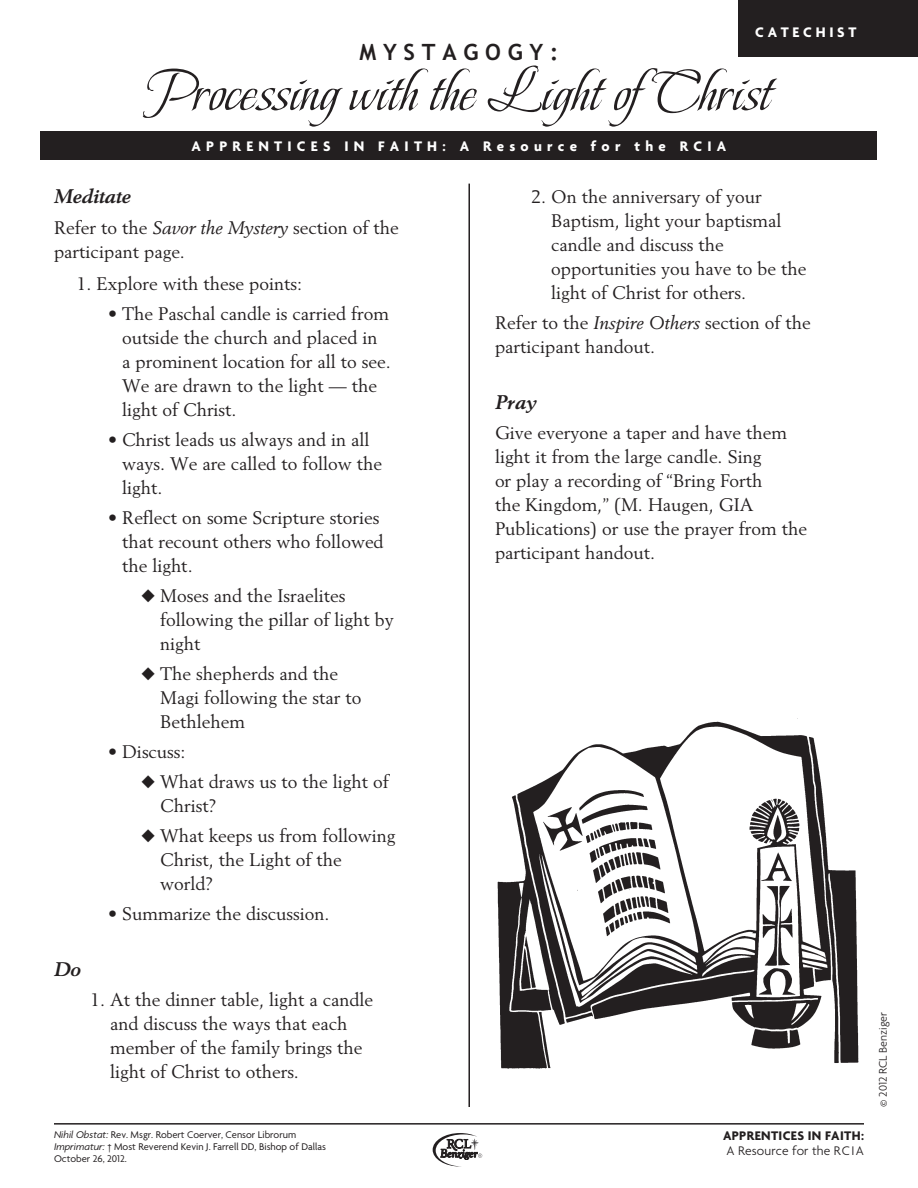
<style>
.page{position:relative;width:918px;height:1188px;background:#fff}
.page>*{position:absolute;margin:0;border:0;box-sizing:border-box;transform-origin:0 0}
.t1{font:60px "Beau Rivage One ROB";color:#231f20}
.t2{font:700 22.5px "Trebuchet";letter-spacing:.3em;color:#231f20}
.Text{font:italic 700 19.5px "Berling LT Std";color:#231f20}
.RCIA-Text{font:italic 700 19.5px "Berling LT Std";color:#231f20}
.RCIA-Text-2{font:18px/24px "Berling LT Std";color:#231f20}
.Text-2{font:18px/24px "Berling LT Std";color:#231f20}
.t3{font:700 15px "Agenda";letter-spacing:.35em;color:#fff}
.t4{font:700 15px "Agenda";letter-spacing:.25em;color:#fff}
.t5{font:700 13.5px/15px "Agenda";letter-spacing:.025em;color:#231f20}
.t6{font:300 12px "Agenda";color:#231f20}
.Bottom_rule{font:10.5px/12px "Agenda";color:#231f20}
.s1{font-style:italic}
.s2{font-weight:300}
</style>
<div class="page">
<div style="left:739px;top:0;width:179px;height:57px;background:#231f20"></div>
<hr style="left:54px;top:1123px;width:810px;height:2px;background:#231f20">
<svg style="left:433px;top:1133px;width:49px;height:34px"></svg>
<hr style="left:468px;top:184px;width:2px;height:923px;background:#231f20">
<div style="left:40px;top:131px;width:838px;height:29px;background:#231f20"></div>
<img style="left:497px;top:718px;width:362px;height:351px">
<p class="t4" style="left:755px;top:23px;width:103px">CATECHIST</p>
<p class="t2" style="left:360px;top:39px;width:200px">MYSTAGOGY:</p>
<p class="t1" style="left:147px;top:54px;width:626px">Processing with the Light ofChrist</p>
<p class="t3" style="left:192px;top:137px;width:536px">APPRENTICES IN FAITH: A Resource for the RCIA</p>
<p class="Text" style="left:54px;top:184px;width:78px">Meditate</p>
<p class="Text-2" style="left:54px;top:216px;width:346px">Refer to the <span class="s1">Savor the Mystery</span> section of the participant page.</p>
<p class="RCIA-Text-2" style="left:76px;top:271px;width:227px">1. Explore with these points:</p>
<p class="RCIA-Text-2" style="left:122px;top:301px;width:270px;text-indent:-14px">• The Paschal candle is carried from outside the church and placed in<br>a prominent location for all to see.<br>We are drawn to the light — the light of Christ.</p>
<p class="RCIA-Text-2" style="left:122px;top:427px;width:262px;text-indent:-14px">• Christ leads us always and in all ways. We are called to follow the light.</p>
<p class="RCIA-Text-2" style="left:122px;top:505px;width:263px;text-indent:-14px">• Reflect on some Scripture stories that recount others who followed the light.</p>
<p class="RCIA-Text-2" style="left:160px;top:583px;width:235px;text-indent:-19px">◆ Moses and the Israelites following the pillar of light by night</p>
<p class="RCIA-Text-2" style="left:160px;top:661px;width:203px;text-indent:-19px">◆ The shepherds and the<br>Magi following the star to<br>Bethlehem</p>
<p class="RCIA-Text-2" style="left:108px;top:739px;width:79px">• Discuss:</p>
<p class="RCIA-Text-2" style="left:160px;top:769px;width:230px;text-indent:-19px">◆ What draws us to the light of<br>Christ?</p>
<p class="RCIA-Text-2" style="left:160px;top:823px;width:237px;text-indent:-19px">◆ What keeps us from following<br>Christ, the Light of the world?</p>
<p class="RCIA-Text-2" style="left:108px;top:901px;width:223px">• Summarize the discussion.</p>
<p class="RCIA-Text-2" style="left:551px;top:185px;width:257px;text-indent:-20px">2. On the anniversary of your<br>Baptism, light your baptismal candle and discuss the opportunities you have to be the light of Christ for others.</p>
<p class="RCIA-Text-2" style="left:495px;top:311px;width:317px">Refer to the <span class="s1">Inspire Others</span> section of the participant handout.</p>
<p class="RCIA-Text" style="left:495px;top:391px;width:43px">Pray</p>
<p class="RCIA-Text-2" style="left:495px;top:421px;width:314px">Give everyone a taper and have them light it from the large candle. Sing<br>or play a recording of “Bring Forth<br>the Kingdom,” (M. Haugen, GIA<br>Publications) or use the prayer from the participant handout.</p>
<p class="RCIA-Text" style="left:54px;top:957px;width:29px">Do</p>
<p class="RCIA-Text-2" style="left:110px;top:987px;width:265px;text-indent:-20px">1. At the dinner table, light a candle and discuss the ways that each member of the family brings the light of Christ to others.</p>
<p class="Bottom_rule" style="left:54px;top:1128px;width:273px"><span class="s1">Nihil Obstat:</span> Rev. Msgr. Robert Coerver, Censor Librorum<br><span class="s1">Imprimatur:</span> † Most Reverend Kevin J. Farrell DD, Bishop of Dallas<br>October 26, 2012.</p>
<p class="t5" style="left:723px;top:1128px;width:142px">APPRENTICES IN FAITH:<br><span class="s2">A Resource for the RCIA</span></p>
<p class="t6" style="left:876px;top:1107px;width:96px;rotate:-90deg">© 2012 RCL Benziger</p>
</div>
